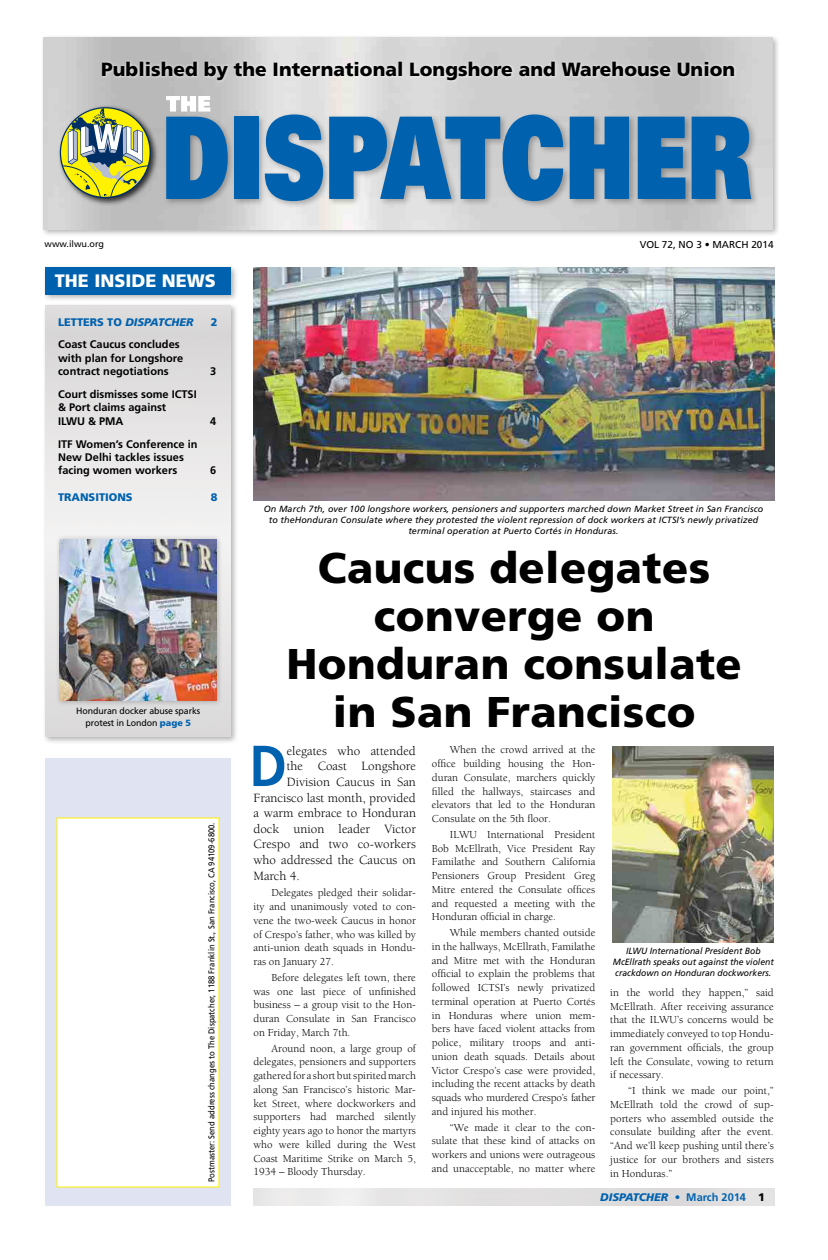
<style>
.page{position:relative;width:828px;height:1260px;background:#fff}
.page>*{position:absolute;margin:0;border:0;box-sizing:border-box;transform-origin:0 0}
.t1{font:900 114px "Univers";color:#0062af;scale:.75 1}
.t2{font:700 57.7px "Frutiger";color:#0062af;scale:.9 1}
.t3{font:900 43px/48px "Frutiger";letter-spacing:.01em;color:#000;text-align:center}
.t4{font:900 19.1px "Frutiger";color:#000}
.t5{font:900 18px "Frutiger";color:#fff}
.t6{font:13px "Berkeley";color:#000}
.t7{font:11px/13.8px "Berkeley";color:#000;text-align:justify}
.t8{font:700 11px/13.3px "Frutiger";color:#000}
.t9{font:italic 900 11px "Frutiger";color:#0062af}
.t10{font:900 11px "Frutiger";color:#0062af}
.t11{font:10px "Frutiger";color:#000}
.t12{font:italic 9px/10.8px "Frutiger";letter-spacing:.01em;color:#000;text-align:center}
.t13{font:italic 9px/10.8px "Frutiger";letter-spacing:.01em;color:#000;text-align:center;scale:.96 1}
.t14{font:9px/12px "Frutiger";letter-spacing:-.01em;color:#000;text-align:center}
.t15{font:8.5px "Frutiger";color:#000;scale:.9 1}
.s1{font-style:normal}
.s2{font-weight:900;color:#0062af}
.s3{font-weight:700;font-style:normal}
.s4{font-style:normal;color:#000}
</style>
<div class="page">
<div style="left:42px;top:302px;width:197px;height:442px;background:#000;opacity:.3"></div>
<img style="left:45px;top:305px;width:186px;height:431px">
<div style="left:45px;top:758px;width:186px;height:448px;background:#e0e3f2"></div>
<div style="left:56px;top:818px;width:164px;height:370px;background:#fff"></div>
<div style="left:42px;top:264px;width:197px;height:38px;background:#000;opacity:.3"></div>
<div style="left:45px;top:267px;width:186px;height:27px;background:#0062af"></div>
<div style="left:41px;top:34px;width:739px;height:204px;background:#000;opacity:.3"></div>
<img style="left:44px;top:37px;width:728px;height:193px">
<div style="left:100px;top:59px;width:638px;height:25px;background:#fff;opacity:.75"></div>
<div style="left:57px;top:104px;width:102px;height:102px;background:#000;opacity:.75"></div>
<svg style="left:62px;top:108px;width:87px;height:90px;background:#afb567"></svg>
<div style="left:163px;top:111px;width:596px;height:98px;background:#000;opacity:.27"></div>
<svg style="left:166px;top:96px;width:44px;height:16px"></svg>
<div style="left:55px;top:534px;width:168px;height:173px;background:#000;opacity:.25"></div>
<img style="left:60px;top:539px;width:157px;height:162px">
<img style="left:254px;top:267px;width:521px;height:233px">
<img style="left:613px;top:746px;width:161px;height:197px">
<h3 class="t4" style="left:101px;top:58px;width:635px">Published by the International Longshore and Warehouse Union</h3>
<h1 class="t1" style="left:162px;top:83px;width:788px">DISPATCHER</h1>
<p class="t14" style="left:45px;top:238px;width:61px">www.ilwu.org</p>
<p class="t11" style="left:640px;top:239px;width:135px">Vol 72, NO 3 • March 2014</p>
<h3 class="t5" style="left:55px;top:269px;width:163px">THE INSIDE NEWS</h3>
<p class="t9" style="left:58px;top:316px;width:137px"><span class="s1">LETTERS TO</span> DISPATCHER</p>
<p class="t10" style="left:211px;top:316px;width:8px">2</p>
<p class="t8" style="left:58px;top:338px;width:127px">Coast Caucus concludes with plan for Longshore contract negotiations</p>
<p class="t8" style="left:210px;top:364px;width:8px">3</p>
<p class="t8" style="left:58px;top:387px;width:140px">Court dismisses some ICTSI &amp; Port claims against<br>ILWU &amp; PMA</p>
<p class="t8" style="left:58px;top:437px;width:141px">ITF Women’s Conference in<br>New Delhi tackles issues facing women workers</p>
<p class="t8" style="left:210px;top:414px;width:8px">4</p>
<p class="t8" style="left:210px;top:464px;width:8px">6</p>
<p class="t10" style="left:58px;top:490px;width:76px">TRANSITIONS</p>
<p class="t10" style="left:211px;top:490px;width:8px">8</p>
<p class="t14" style="left:76px;top:705px;width:126px">Honduran docker abuse sparks protest in London <span class="s2">page 5</span></p>
<p class="t15" style="left:207px;top:1182px;width:401px;rotate:-90deg">Postmaster: Send address changes to The Dispatcher, 1188 Franklin St., San Francisco, CA 94109-6800.</p>
<p class="t12" style="left:264px;top:504px;width:501px">On March 7th, over 100 longshore workers, pensioners and supporters marched down Market Street in San Francisco to theHonduran Consulate where they protested the violent repression of dock workers at ICTSI’s newly privatized terminal operation at Puerto Cortés in Honduras.</p>
<h3 class="t3" style="left:286px;top:544px;width:457px">Caucus delegates converge on<br>Honduran consulate in San Francisco</h3>
<h2 class="t2" style="left:249px;top:732px;width:43px">D</h2>
<p class="t6" style="left:287px;top:744px;width:131px">elegates who attended</p>
<p class="t6" style="left:287px;top:760px;width:131px">the Coast Longshore</p>
<p class="t6" style="left:287px;top:775px;width:131px">Division Caucus in San</p>
<p class="t6" style="left:254px;top:791px;width:164px">Francisco last month, provided</p>
<p class="t6" style="left:254px;top:806px;width:164px">a warm embrace to Honduran</p>
<p class="t6" style="left:254px;top:822px;width:164px">dock union leader Victor</p>
<p class="t6" style="left:254px;top:838px;width:164px">Crespo and two co-workers</p>
<p class="t6" style="left:254px;top:853px;width:164px">who addressed the Caucus on</p>
<p class="t6" style="left:254px;top:869px;width:48px">March 4.</p>
<p class="t7" style="left:254px;top:886px;width:164px;text-indent:18px">Delegates pledged their solidar&shy;ity and unanimously voted to con&shy;vene the two-week Caucus in honor of Crespo’s father, who was killed by anti-union death squads in Hondu&shy;ras on January 27.</p>
<p class="t7" style="left:254px;top:971px;width:164px;text-indent:18px">Before delegates left town, there was one last piece of unfinished business – a group visit to the Hon&shy;duran Consulate in San Francisco on Friday, March 7th.</p>
<p class="t7" style="left:254px;top:1041px;width:164px;text-indent:18px">Around noon, a large group of delegates, pensioners and supporters gathered for a short but spirited march along San Francisco’s historic Mar&shy;ket Street, where dockworkers and supporters had marched silently eighty years ago to honor the martyrs who were killed during the West Coast Maritime Strike on March 5, 1934 – Bloody Thursday.</p>
<p class="t7" style="left:432px;top:743px;width:165px;text-indent:18px">When the crowd arrived at the office building housing the Hon&shy;duran Consulate, marchers quickly filled the hallways, staircases and elevators that led to the Honduran Consulate on the 5th floor.</p>
<p class="t7" style="left:432px;top:828px;width:165px;text-indent:18px">ILWU International President Bob McEllrath, Vice President Ray Familathe and Southern California Pensioners Group President Greg Mitre entered the Consulate offices and requested a meeting with the Honduran official in charge.</p>
<p class="t7" style="left:432px;top:926px;width:165px;text-indent:18px">While members chanted outside in the hallways, McEllrath, Familathe and Mitre met with the Honduran official to explain the problems that followed ICTSI’s newly privatized terminal operation at Puerto Cortés in Honduras where union mem&shy;bers have faced violent attacks from police, military troops and anti&shy;union death squads. Details about Victor Crespo’s case were provided, including the recent attacks by death squads who murdered Crespo’s father and injured his mother.</p>
<p class="t7" style="left:432px;top:1121px;width:165px;text-indent:18px">“We made it clear to the con&shy;sulate that these kind of attacks on workers and unions were outrageous and unacceptable, no matter where</p>
<p class="t13" style="left:613px;top:946px;width:169px">ILWU International President Bob<br>McEllrath speaks out against the violent crackdown on Honduran dockworkers.</p>
<p class="t7" style="left:610px;top:986px;width:165px">in the world they happen,” said McEllrath. After receiving assurance that the ILWU’s concerns would be immediately conveyed to top Hondu&shy;ran government officials, the group left the Consulate, vowing to return if necessary.</p>
<p class="t7" style="left:610px;top:1084px;width:165px;text-indent:18px">“I think we made our point,” McEllrath told the crowd of sup&shy;porters who assembled outside the consulate building after the event. “And we’ll keep pushing until there’s justice for our brothers and sisters in Honduras.”</p>
<p class="t9" style="left:600px;top:1191px;width:166px">DISPATCHER <span class="s3">• March 2014</span> <span class="s4">1</span></p>
</div>
